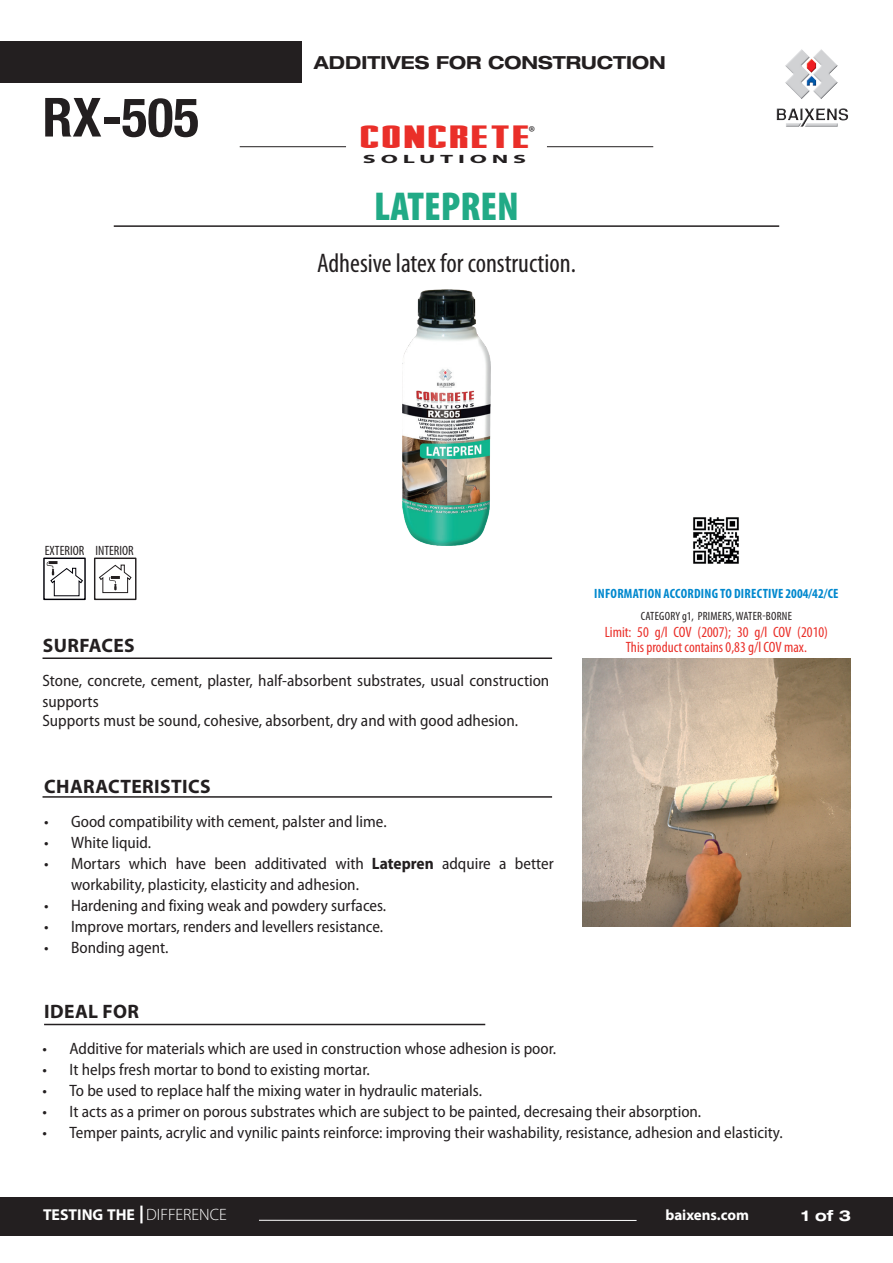
<style>
.page{position:relative;width:893px;height:1263px;background:#fff}
.page>*{position:absolute;margin:0;border:0;box-sizing:border-box;transform-origin:0 0}
.t1{font:700 condensed 54px "Helvetica Neue";color:#231f20}
.t2{font:900 condensed 40.5px "Myriad Pro";color:#21aa86}
.t3{font:33px "Stark";color:#ea2f29;scale:1.5 1}
.t4{font:condensed 27px "Myriad Pro";color:#231f20}
.t5{font:21px "Minion Pro";color:#231f20}
.t6{font:700 19.5px "Myriad Pro";letter-spacing:.02em;color:#231f20}
.t7{font:700 expanded 18px "Helvetica Neue";color:#231f20}
.t8{font:semi-condensed 16.5px/21px "Myriad Pro";color:#231f20}
.t9{font:700 15.75px "Myriad Pro";color:#fff}
.t10{font:condensed 15px/15px "Myriad Pro";color:#ea2f29;text-align:center}
.t11{font:700 15px "Myriad Pro";color:#fff}
.t12{font:700 expanded 15px "Helvetica Neue";color:#fff}
.t13{font:700 condensed 13.5px "Myriad Pro";letter-spacing:.02em;color:#0088ce}
.t14{font:condensed 13.5px "Myriad Pro";color:#231f20}
.t15{font:condensed 12px "Myriad Pro";letter-spacing:.02em;color:#231f20}
.t16{font:700 12px "Myriad Pro";letter-spacing:.2em;color:#231f20;scale:2 1}
.s1{font-weight:700}
.s2{font-weight:300;font-size:16.5px}
</style>
<div class="page">
<div style="left:1px;top:42px;width:301px;height:41px;background:#231f20"></div>
<hr style="left:114px;top:225px;width:665px;height:2px;background:#231f20">
<hr style="left:240px;top:146px;width:106px;height:1px;background:#231f20">
<hr style="left:547px;top:146px;width:106px;height:1px;background:#231f20">
<img style="left:776px;top:49px;width:73px;height:78px">
<div style="left:0;top:1196px;width:893px;height:39px;background:#231f20"></div>
<hr style="left:140px;top:1205px;width:3px;height:18px;background:#fff">
<hr style="left:259px;top:1220px;width:378px;height:1px;background:#fff">
<hr style="left:43px;top:657px;width:509px;height:2px;background:#231f20">
<hr style="left:43px;top:796px;width:509px;height:2px;background:#231f20">
<hr style="left:44px;top:1024px;width:441px;height:1px;background:#231f20">
<img style="left:582px;top:658px;width:268px;height:268px">
<img style="left:402px;top:290px;width:89px;height:255px">
<img style="left:693px;top:517px;width:46px;height:47px">
<div style="left:94px;top:558px;width:42px;height:42px;border:1px solid #231f20"></div>
<svg style="left:99px;top:564px;width:33px;height:29px"></svg>
<div style="left:43px;top:558px;width:43px;height:42px;border:1px solid #000008"></div>
<svg style="left:47px;top:561px;width:36px;height:35px"></svg>
<h1 class="t1" style="left:43px;top:85px;width:158px">RX-505</h1>
<p class="t14" style="left:45px;top:542px;width:90px">EXTERIOR INTERIOR</p>
<p class="t6" style="left:43px;top:633px;width:93px">SURFACES</p>
<p class="t7" style="left:314px;top:51px;width:353px">ADDITIVES FOR CONSTRUCTION</p>
<h3 class="t3" style="left:361px;top:118px;width:116px">CONCRETE</h3>
<p class="t5" style="left:529px;top:119px;width:8px">®</p>
<p class="t16" style="left:363px;top:151px;width:83px">SOLUTIONS</p>
<h2 class="t2" style="left:374px;top:184px;width:146px">LATEPREN</h2>
<h3 class="t4" style="left:317px;top:246px;width:260px">Adhesive latex for construction.</h3>
<p class="t13" style="left:594px;top:585px;width:246px">INFORMATION ACCORDING TO DIRECTIVE 2004/42/CE</p>
<p class="t15" style="left:641px;top:608px;width:153px">CATEGORY g1, PRIMERS, WATER-BORNE</p>
<p class="t10" style="left:605px;top:624px;width:225px">Limit: 50 g/l COV (2007); 30 g/l COV (2010)<br>This product contains 0,83 g/l COV max.</p>
<p class="t8" style="left:43px;top:670px;width:508px">Stone, concrete, cement, plaster, half-absorbent substrates, usual construction supports</p>
<p class="t8" style="left:43px;top:711px;width:477px">Supports must be sound, cohesive, absorbent, dry and with good adhesion.</p>
<p class="t6" style="left:44px;top:773px;width:168px">CHARACTERISTICS</p>
<p class="t8" style="left:44px;top:811px;width:344px">• Good compatibility with cement, palster and lime.</p>
<p class="t8" style="left:44px;top:832px;width:109px">• White liquid.</p>
<p class="t8" style="left:71px;top:853px;width:484px;text-indent:-27px">• Mortars which have been additivated with <span class="s1">Latepren</span> adquire a better workability, plasticity, elasticity and adhesion.</p>
<p class="t8" style="left:44px;top:895px;width:344px">• Hardening and fixing weak and powdery surfaces.</p>
<p class="t8" style="left:44px;top:916px;width:341px">• Improve mortars, renders and levellers resistance.</p>
<p class="t8" style="left:44px;top:937px;width:126px">• Bonding agent.</p>
<p class="t6" style="left:44px;top:998px;width:96px">IDEAL FOR</p>
<p class="t8" style="left:43px;top:1038px;width:515px">• Additive for materials which are used in construction whose adhesion is poor.</p>
<p class="t8" style="left:43px;top:1059px;width:329px">• It helps fresh mortar to bond to existing mortar.</p>
<p class="t8" style="left:43px;top:1080px;width:441px">• To be used to replace half the mixing water in hydraulic materials.</p>
<p class="t8" style="left:43px;top:1101px;width:660px">• It acts as a primer on porous substrates which are subject to be painted, decresaing their absorption.</p>
<p class="t8" style="left:43px;top:1122px;width:742px">• Temper paints, acrylic and vynilic paints reinforce: improving their washability, resistance, adhesion and elasticity.</p>
<p class="t9" style="left:43px;top:1204px;width:185px">TESTING THE <span class="s2">DIFFERENCE</span></p>
<p class="t11" style="left:665px;top:1205px;width:85px">baixens.com</p>
<p class="t12" style="left:801px;top:1206px;width:51px">1 of 3</p>
</div>
